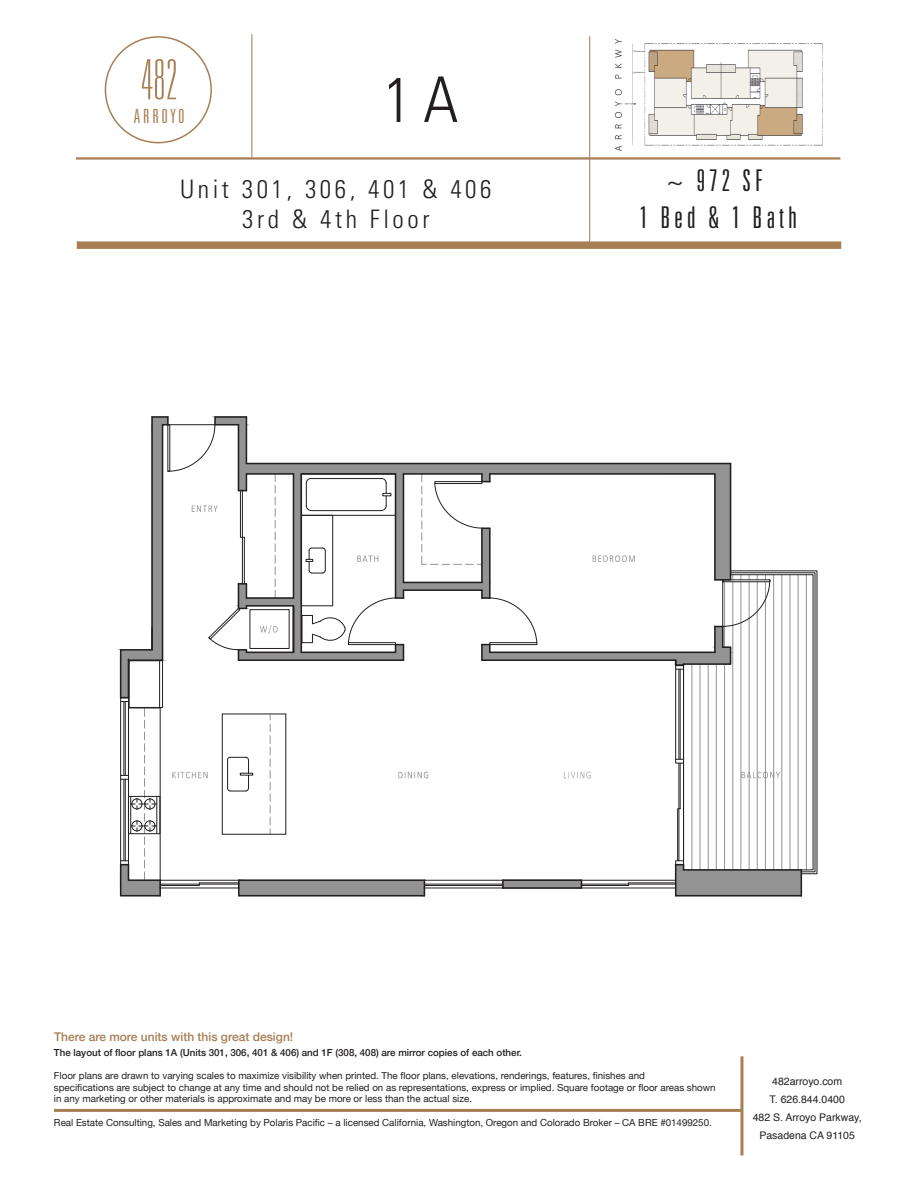
<style>
.page{position:relative;width:918px;height:1188px;background:#fff}
.page>*{position:absolute;margin:0;border:0;box-sizing:border-box;transform-origin:0 0}
.t1{font:300 condensed 63px "Univers LT Std";color:#231f20}
.t2{font:100 ultra-condensed 55.5px "Univers LT Std";color:#a77e53}
.t3{font:300 ultra-condensed 30px "Univers LT Std";letter-spacing:.14em;color:#231f20}
.t4{font:300 condensed 25.5px "Univers LT Std";letter-spacing:.14em;color:#231f20}
.t5{font:300 ultra-condensed 19.5px "Univers LT Std";letter-spacing:.14em;color:#a77e53}
.t6{font:500 12px "Helvetica Neue";color:#a77e53}
.t7{font:10.5px/18px "Helvetica";color:#231f20;text-align:center}
.t8{font:9.75px/11.7px "Helvetica Neue";color:#231f20}
.t9{font:500 9.75px "Helvetica Neue";color:#231f20}
</style>
<div class="page">
<hr style="left:251px;top:34px;width:1px;height:124px;background:#a77e53">
<hr style="left:76px;top:157px;width:764px;height:3px;background:#a77e53">
<hr style="left:589px;top:36px;width:1px;height:209px;background:#a77e53">
<hr style="left:54px;top:1109px;width:688px;height:3px;background:#a77e53">
<hr style="left:740px;top:1056px;width:3px;height:99px;background:#a77e53">
<div style="left:77px;top:241px;width:764px;height:8px;background:#a77e53"></div>
<img style="left:614px;top:39px;width:209px;height:113px">
<svg style="left:119px;top:416px;width:698px;height:481px"></svg>
<div style="left:105px;top:36px;width:107px;height:107px;border:2px solid #a77e53;border-radius:50%"></div>
<h2 class="t2" style="left:141px;top:51px;width:39px">482</h2>
<h3 class="t5" style="left:134px;top:106px;width:52px">ARROYO</h3>
<h1 class="t1" style="left:383px;top:62px;width:76px">1A</h1>
<h3 class="t4" style="left:180px;top:173px;width:313px">Unit 301, 306, 401 &amp; 406</h3>
<h3 class="t3" style="left:666px;top:165px;width:98px">~ 972 SF</h3>
<h3 class="t4" style="left:242px;top:204px;width:189px">3rd &amp; 4th Floor</h3>
<h3 class="t3" style="left:640px;top:201px;width:159px">1 Bed &amp; 1 Bath</h3>
<p class="t6" style="left:54px;top:1027px;width:241px">There are more units with this great design!</p>
<p class="t9" style="left:54px;top:1044px;width:469px">The layout of floor plans 1A (Units 301, 306, 401 &amp; 406) and 1F (308, 408) are mirror copies of each other.</p>
<p class="t8" style="left:54px;top:1070px;width:663px">Floor plans are drawn to varying scales to maximize visibility when printed. The floor plans, elevations, renderings, features, finishes and<br>specifications are subject to change at any time and should not be relied on as representations, express or implied. Square footage or floor areas shown in any marketing or other materials is approximate and may be more or less than the actual size.</p>
<p class="t8" style="left:54px;top:1117px;width:659px">Real Estate Consulting, Sales and Marketing by Polaris Pacific – a licensed California, Washington, Oregon and Colorado Broker – CA BRE #01499250.</p>
<p class="t7" style="left:753px;top:1072px;width:110px">482arroyo.com<br>T. 626.844.0400<br>482 S. Arroyo Parkway,<br>Pasadena CA 91105</p>
</div>
